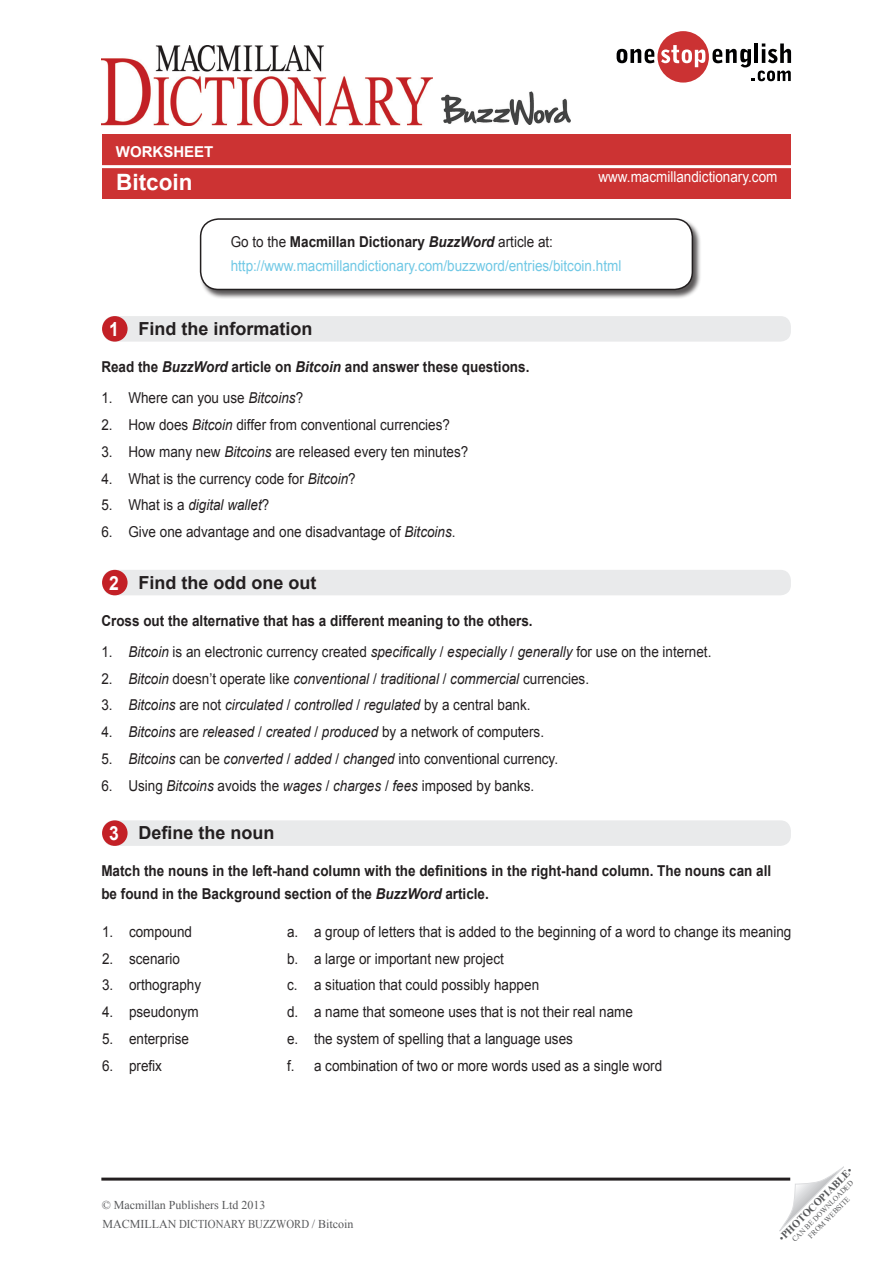
<style>
.page{position:relative;width:893px;height:1263px;background:#fff}
.page>*{position:absolute;margin:0;border:0;box-sizing:border-box;transform-origin:0 0}
.t1{font:700 22.5px "Arial";color:#fff}
.key_exercise_titles{font:700 19.5px "Arial";color:#fff;scale:.9 1}
.t2{font:700 18px "Arial";color:#231f20}
.Gap_fill_text{font:15px "Arial";color:#231f20;scale:.9 1}
.Gap_fill_text-2{font:700 15px/22.5px "Arial";color:#231f20;scale:.9 1}
.Gap_fill_text-3{font:italic 15px "Arial";color:#231f20;scale:.9 1}
.Gap_fill_text-4{font:15px "Arial";color:#70c8e5;scale:.9 1}
.TG_notes{font:15px "Arial";color:#fff;scale:.9 1}
.Gap_fill_text-5{font:700 15px "Arial";color:#fff}
.t3{font:12px "Times New Roman";color:#57585a}
.t4{font:700 10.5px "Times New Roman";color:#57585a}
.t5{font:7.5px "Times New Roman";color:#57585a}
.s1{font-weight:400}
.s2{font-style:italic}
.s3{font-style:normal}
</style>
<div class="page">
<div style="left:102px;top:134px;width:689px;height:65px;background:#c33"></div>
<svg style="left:617px;top:31px;width:174px;height:52px"></svg>
<svg style="left:779px;top:1167px;width:65px;height:64px"></svg>
<img style="left:101px;top:46px;width:331px;height:79px">
<hr style="left:101px;top:1177px;width:689px;height:3px;background:#231f20">
<div style="left:199px;top:218px;width:503px;height:81px;background:#231f20;opacity:.75"></div>
<div style="left:201px;top:219px;width:491px;height:70px;background:#fff;border-radius:18px"></div>
<div style="left:200px;top:218px;width:493px;height:72px;border:2px solid #231f20;border-radius:18px"></div>
<img style="left:442px;top:92px;width:128px;height:33px">
<div style="left:103px;top:316px;width:688px;height:26px;background:#e9eaeb;border-radius:10px"></div>
<div style="left:102px;top:316px;width:26px;height:26px;background:#c32026;border-radius:50%"></div>
<div style="left:103px;top:570px;width:688px;height:25px;background:#e9eaeb;border-radius:10px"></div>
<div style="left:102px;top:570px;width:26px;height:25px;background:#c32026;border-radius:50%"></div>
<div style="left:103px;top:820px;width:688px;height:26px;background:#e9eaeb;border-radius:10px"></div>
<div style="left:102px;top:820px;width:26px;height:26px;background:#c32026;border-radius:50%"></div>
<hr style="left:102px;top:165px;width:689px;height:3px;background:#fff">
<p class="Gap_fill_text-5" style="left:116px;top:141px;width:99px">WORKSHEET</p>
<p class="t1" style="left:116px;top:167px;width:78px">Bitcoin</p>
<p class="TG_notes" style="left:598px;top:167px;width:200px">www.macmillandictionary.com</p>
<p class="Gap_fill_text-2" style="left:231px;top:231px;width:360px"><span class="s1">Go to the</span> Macmillan Dictionary <span class="s2">BuzzWord</span> <span class="s1">article at:</span></p>
<p class="Gap_fill_text-4" style="left:231px;top:256px;width:436px">http://www.macmillandictionary.com/buzzword/entries/bitcoin.html</p>
<p class="key_exercise_titles" style="left:109px;top:316px;width:12px">1</p>
<p class="t2" style="left:138px;top:317px;width:176px">Find the information</p>
<p class="Gap_fill_text-2" style="left:101px;top:356px;width:477px">Read the <span class="s2">BuzzWord</span> article on <span class="s2">Bitcoin</span> and answer these questions.</p>
<p class="Gap_fill_text" style="left:101px;top:388px;width:226px">1. Where can you use <span class="s2">Bitcoins</span>?</p>
<p class="Gap_fill_text" style="left:101px;top:415px;width:389px">2. How does <span class="s2">Bitcoin</span> differ from conventional currencies?</p>
<p class="Gap_fill_text" style="left:101px;top:442px;width:409px">3. How many new <span class="s2">Bitcoins</span> are released every ten minutes?</p>
<p class="Gap_fill_text" style="left:101px;top:469px;width:284px">4. What is the currency code for <span class="s2">Bitcoin</span>?</p>
<p class="Gap_fill_text-3" style="left:101px;top:495px;width:188px"><span class="s3">5. What is a</span> digital wallet<span class="s3">?</span></p>
<p class="Gap_fill_text" style="left:101px;top:522px;width:395px">6. Give one advantage and one disadvantage of <span class="s2">Bitcoins</span>.</p>
<p class="key_exercise_titles" style="left:109px;top:570px;width:12px">2</p>
<p class="t2" style="left:138px;top:571px;width:180px">Find the odd one out</p>
<p class="Gap_fill_text-2" style="left:101px;top:610px;width:481px">Cross out the alternative that has a different meaning to the others.</p>
<p class="Gap_fill_text" style="left:101px;top:642px;width:679px">1. <span class="s2">Bitcoin</span> is an electronic currency created <span class="s2">specifically</span> / <span class="s2">especially</span> / <span class="s2">generally</span> for use on the internet.</p>
<p class="Gap_fill_text-3" style="left:101px;top:669px;width:543px"><span class="s3">2.</span> Bitcoin <span class="s3">doesn’t operate like</span> conventional <span class="s3">/</span> traditional <span class="s3">/</span> commercial <span class="s3">currencies.</span></p>
<p class="Gap_fill_text-3" style="left:101px;top:695px;width:478px"><span class="s3">3.</span> Bitcoins <span class="s3">are not</span> circulated <span class="s3">/</span> controlled <span class="s3">/</span> regulated <span class="s3">by a central bank.</span></p>
<p class="Gap_fill_text-3" style="left:101px;top:722px;width:493px"><span class="s3">4.</span> Bitcoins <span class="s3">are</span> released <span class="s3">/</span> created <span class="s3">/</span> produced <span class="s3">by a network of computers.</span></p>
<p class="Gap_fill_text" style="left:101px;top:749px;width:509px">5. <span class="s2">Bitcoins</span> can be <span class="s2">converted</span> / <span class="s2">added</span> / <span class="s2">changed</span> into conventional currency.</p>
<p class="Gap_fill_text" style="left:101px;top:776px;width:483px">6. Using <span class="s2">Bitcoins</span> avoids the <span class="s2">wages</span> / <span class="s2">charges</span> / <span class="s2">fees</span> imposed by banks.</p>
<p class="key_exercise_titles" style="left:109px;top:820px;width:12px">3</p>
<p class="t2" style="left:138px;top:821px;width:138px">Define the noun</p>
<p class="Gap_fill_text-2" style="left:101px;top:860px;width:746px">Match the nouns in the left-hand column with the definitions in the right-hand column. The nouns can all be found in the Background section of the <span class="s2">BuzzWord</span> article.</p>
<p class="Gap_fill_text" style="left:102px;top:922px;width:102px">1. compound</p>
<p class="Gap_fill_text" style="left:102px;top:948px;width:88px">2. scenario</p>
<p class="Gap_fill_text" style="left:102px;top:975px;width:112px">3. orthography</p>
<p class="Gap_fill_text" style="left:102px;top:1002px;width:109px">4. pseudonym</p>
<p class="Gap_fill_text" style="left:102px;top:1029px;width:98px">5. enterprise</p>
<p class="Gap_fill_text" style="left:102px;top:1055px;width:68px">6. prefix</p>
<p class="Gap_fill_text" style="left:287px;top:922px;width:562px">a. a group of letters that is added to the beginning of a word to change its meaning</p>
<p class="Gap_fill_text" style="left:287px;top:948px;width:242px">b. a large or important new project</p>
<p class="Gap_fill_text" style="left:287px;top:975px;width:282px">c. a situation that could possibly happen</p>
<p class="Gap_fill_text" style="left:287px;top:1002px;width:386px">d. a name that someone uses that is not their real name</p>
<p class="Gap_fill_text" style="left:287px;top:1029px;width:319px">e. the system of spelling that a language uses</p>
<p class="Gap_fill_text" style="left:287px;top:1055px;width:418px">f. a combination of two or more words used as a single word</p>
<p class="t3" style="left:102px;top:1197px;width:165px">© Macmillan Publishers Ltd 2013</p>
<p class="t3" style="left:102px;top:1216px;width:253px">MACMILLAN DICTIONARY BUZZWORD / Bitcoin</p>
<p class="t4" style="left:775px;top:1234px;width:101px;rotate:-45deg"><span class="s1">•</span>PHOTOCOPIABLE<span class="s1">•</span></p>
<p class="t5" style="left:790px;top:1237px;width:85px;rotate:-45deg">CAN BE DOWNLOADED</p>
<p class="t5" style="left:806px;top:1233px;width:57px;rotate:-45deg">FROM WEBSITE</p>
</div>
